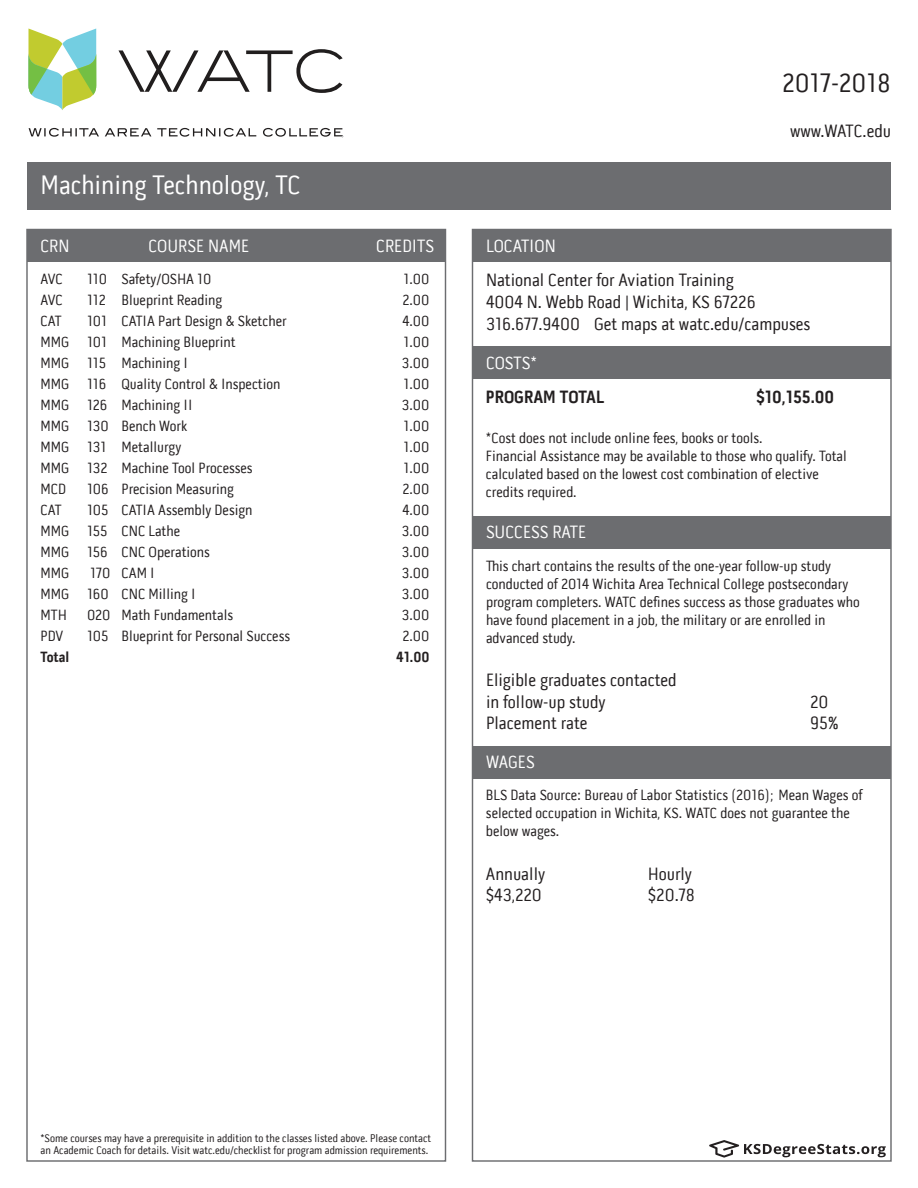
<style>
.page{position:relative;width:918px;height:1188px;background:#fff}
.page>*{position:absolute;margin:0;border:0;box-sizing:border-box;transform-origin:0 0}
.t1{font:27px "Pill Gothic 300 mg";color:#fff}
.t2{font:27px "Pill Gothic 300 mg";color:#231f20}
.t3{font:18px/21.6px "Pill Gothic 300 mg";color:#231f20}
.t4{font:18px "Pill Gothic 300 mg";color:#fff}
.t5{font:700 18px "Pill Gothic 300 mg";color:#231f20}
.t6{font:15px/18px "Pill Gothic 300 mg";color:#231f20}
.t7{font:700 15px "Pill Gothic 300 mg";color:#231f20}
.t8{font:11.25px/12px "Pill Gothic 300 mg";color:#231f20}
</style>
<div class="page">
<div style="left:27px;top:230px;width:419px;height:32px;background:#6c6d70"></div>
<svg style="left:28px;top:29px;width:68px;height:81px"></svg>
<svg style="left:118px;top:49px;width:225px;height:44px"></svg>
<svg style="left:29px;top:128px;width:315px;height:10px"></svg>
<div style="left:27px;top:162px;width:864px;height:47px;background:#6c6d70"></div>
<div style="left:472px;top:230px;width:419px;height:32px;background:#6c6d70"></div>
<div style="left:472px;top:346px;width:419px;height:33px;background:#6c6d70"></div>
<div style="left:472px;top:516px;width:419px;height:33px;background:#6c6d70"></div>
<div style="left:472px;top:746px;width:419px;height:33px;background:#6c6d70"></div>
<svg style="left:709px;top:1140px;width:177px;height:18px"></svg>
<h1 class="t1" style="left:40px;top:169px;width:262px">Machining Technology, TC</h1>
<p class="t4" style="left:40px;top:235px;width:31px">CRN</p>
<p class="t4" style="left:148px;top:235px;width:102px">COURSE NAME</p>
<p class="t4" style="left:376px;top:235px;width:59px">CREDITS</p>
<p class="t6" style="left:41px;top:270px;width:24px">AVC</p>
<p class="t6" style="left:87px;top:270px;width:126px">110 Safety/OSHA 10</p>
<p class="t6" style="left:403px;top:270px;width:28px">1.00</p>
<p class="t6" style="left:41px;top:291px;width:24px">AVC</p>
<p class="t6" style="left:87px;top:291px;width:137px">112 Blueprint Reading</p>
<p class="t6" style="left:402px;top:291px;width:29px">2.00</p>
<p class="t6" style="left:41px;top:312px;width:23px">CAT</p>
<p class="t6" style="left:87px;top:312px;width:201px">101 CATIA Part Design &amp; Sketcher</p>
<p class="t6" style="left:402px;top:312px;width:29px">4.00</p>
<p class="t6" style="left:41px;top:333px;width:197px">MMG 101 Machining Blueprint</p>
<p class="t6" style="left:403px;top:333px;width:28px">1.00</p>
<p class="t6" style="left:41px;top:354px;width:149px">MMG 115 Machining I</p>
<p class="t6" style="left:402px;top:354px;width:29px">3.00</p>
<p class="t6" style="left:41px;top:375px;width:242px">MMG 116 Quality Control &amp; Inspection</p>
<p class="t6" style="left:403px;top:375px;width:28px">1.00</p>
<p class="t6" style="left:41px;top:396px;width:153px">MMG 126 Machining II</p>
<p class="t6" style="left:402px;top:396px;width:29px">3.00</p>
<p class="t6" style="left:41px;top:417px;width:148px">MMG 130 Bench Work</p>
<p class="t6" style="left:403px;top:417px;width:28px">1.00</p>
<p class="t6" style="left:41px;top:438px;width:142px">MMG 131 Metallurgy</p>
<p class="t6" style="left:403px;top:438px;width:28px">1.00</p>
<p class="t6" style="left:41px;top:459px;width:214px">MMG 132 Machine Tool Processes</p>
<p class="t6" style="left:403px;top:459px;width:28px">1.00</p>
<p class="t6" style="left:41px;top:480px;width:27px">MCD</p>
<p class="t6" style="left:87px;top:480px;width:148px">106 Precision Measuring</p>
<p class="t6" style="left:402px;top:480px;width:29px">2.00</p>
<p class="t6" style="left:41px;top:501px;width:23px">CAT</p>
<p class="t6" style="left:87px;top:501px;width:167px">105 CATIA Assembly Design</p>
<p class="t6" style="left:402px;top:501px;width:29px">4.00</p>
<p class="t6" style="left:41px;top:522px;width:141px">MMG 155 CNC Lathe</p>
<p class="t6" style="left:402px;top:522px;width:29px">3.00</p>
<p class="t6" style="left:41px;top:543px;width:171px">MMG 156 CNC Operations</p>
<p class="t6" style="left:402px;top:543px;width:29px">3.00</p>
<p class="t6" style="left:41px;top:564px;width:30px">MMG</p>
<p class="t6" style="left:90px;top:564px;width:66px">170 CAM I</p>
<p class="t6" style="left:402px;top:564px;width:29px">3.00</p>
<p class="t6" style="left:41px;top:585px;width:157px">MMG 160 CNC Milling I</p>
<p class="t6" style="left:402px;top:585px;width:29px">3.00</p>
<p class="t6" style="left:41px;top:606px;width:28px">MTH</p>
<p class="t6" style="left:87px;top:606px;width:148px">020 Math Fundamentals</p>
<p class="t6" style="left:402px;top:606px;width:29px">3.00</p>
<p class="t6" style="left:41px;top:627px;width:24px">PDV</p>
<p class="t6" style="left:87px;top:627px;width:205px">105 Blueprint for Personal Success</p>
<p class="t6" style="left:402px;top:627px;width:29px">2.00</p>
<p class="t7" style="left:41px;top:648px;width:30px">Total</p>
<p class="t7" style="left:396px;top:648px;width:35px">41.00</p>
<h1 class="t2" style="left:782px;top:67px;width:110px">2017-2018</h1>
<p class="t4" style="left:486px;top:235px;width:71px">LOCATION</p>
<p class="t3" style="left:790px;top:121px;width:102px">www.WATC.edu</p>
<p class="t3" style="left:486px;top:270px;width:326px">National Center for Aviation Training<br>4004 N. Webb Road | Wichita, KS 67226<br>316.677.9400 Get maps at watc.edu/campuses</p>
<p class="t4" style="left:486px;top:352px;width:53px">COSTS*</p>
<p class="t5" style="left:486px;top:386px;width:120px">PROGRAM TOTAL</p>
<p class="t5" style="left:756px;top:386px;width:80px">$10,155.00</p>
<p class="t6" style="left:486px;top:429px;width:362px">*Cost does not include online fees, books or tools.<br>Financial Assistance may be available to those who qualify. Total calculated based on the lowest cost combination of elective credits required.</p>
<p class="t4" style="left:486px;top:522px;width:102px">SUCCESS RATE</p>
<p class="t6" style="left:486px;top:557px;width:375px">This chart contains the results of the one-year follow-up study conducted of 2014 Wichita Area Technical College postsecondary program completers. WATC defines success as those graduates who have found placement in a job, the military or are enrolled in advanced study.</p>
<p class="t3" style="left:486px;top:669px;width:192px">Eligible graduates contacted in follow-up study</p>
<p class="t3" style="left:810px;top:691px;width:20px">20</p>
<p class="t3" style="left:486px;top:712px;width:103px">Placement rate</p>
<p class="t3" style="left:810px;top:712px;width:30px">95%</p>
<p class="t4" style="left:486px;top:751px;width:50px">WAGES</p>
<p class="t6" style="left:486px;top:786px;width:378px">BLS Data Source: Bureau of Labor Statistics (2016); Mean Wages of selected occupation in Wichita, KS. WATC does not guarantee the below wages.</p>
<p class="t3" style="left:486px;top:863px;width:61px">Annually</p>
<p class="t3" style="left:648px;top:863px;width:46px">Hourly</p>
<p class="t3" style="left:486px;top:884px;width:57px">$43,220</p>
<p class="t3" style="left:648px;top:884px;width:49px">$20.78</p>
<p class="t8" style="left:40px;top:1132px;width:392px">*Some courses may have a prerequisite in addition to the classes listed above. Please contact an Academic Coach for details. Visit watc.edu/checklist for program admission requirements.</p>
</div>
